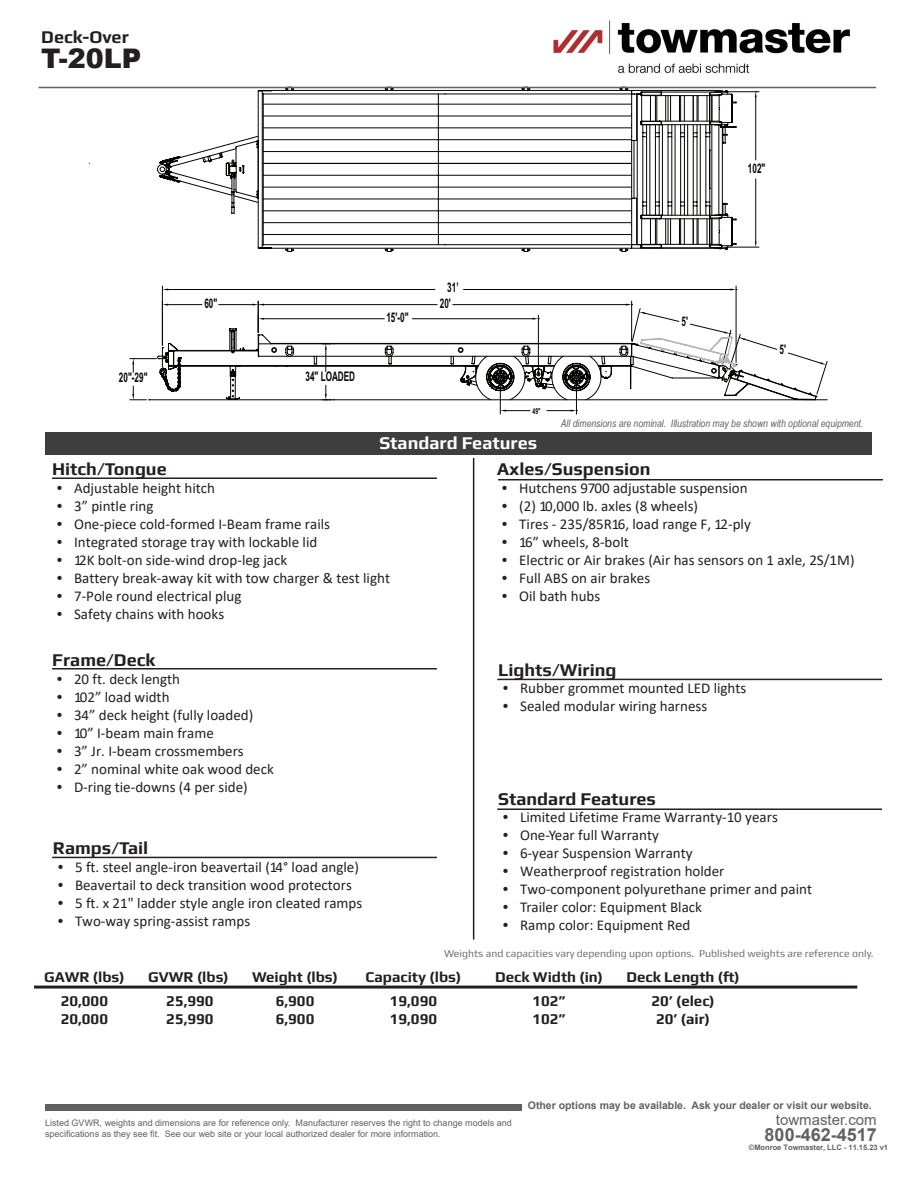
<style>
.page{position:relative;width:918px;height:1188px;background:#fff}
.page>*{position:absolute;margin:0;border:0;box-sizing:border-box;transform-origin:0 0}
.t1{font:900 27px "Arial";color:#231f20}
.t2{font:700 18px "Play";color:#231f20}
.t3{font:700 18px "Play";color:#fff}
.t4{font:700 18px "Arial";color:#616164}
.t5{font:15px "Calibri";color:#231f20}
.t6{font:700 15px/18px "Play";color:#231f20}
.t7{font:15px "Arial";color:#616164}
.t8{font:700 13.2px "Arial Narrow";color:#040503;scale:.75 1}
.t9{font:10.5px "Play";color:#717275}
.t10{font:italic 10.5px "Arial Narrow";color:#616164}
.t11{font:700 10.5px "Arial";color:#616164}
.t12{font:9px/10.8px "Arial";color:#616164}
.t13{font:700 8.25px "Arial Narrow";color:#040503;scale:.75 1}
.t14{font:700 7.5px "Arial";color:#616164}
.s1{font-family:"Futura PT";font-weight:300}
</style>
<div class="page">
<svg style="left:257px;top:90px;width:503px;height:214px"></svg>
<svg style="left:188px;top:93px;width:529px;height:211px"></svg>
<svg style="left:89px;top:155px;width:488px;height:260px"></svg>
<svg style="left:500px;top:410px;width:6px;height:2px"></svg>
<hr style="left:631px;top:301px;width:1px;height:40px;background:#040503">
<hr style="left:258px;top:301px;width:1px;height:32px;background:#040503">
<hr style="left:162px;top:286px;width:1px;height:59px;background:#040503">
<hr style="left:736px;top:286px;width:1px;height:76px;background:#040503">
<hr style="left:168px;top:289px;width:267px;height:1px;background:#040503">
<hr style="left:464px;top:289px;width:266px;height:1px;background:#040503">
<svg style="left:571px;top:410px;width:6px;height:2px"></svg>
<svg style="left:130px;top:304px;width:698px;height:97px"></svg>
<hr style="left:726px;top:247px;width:33px;height:1px;background:#040503">
<hr style="left:724px;top:91px;width:35px;height:1px;background:#040503">
<hr style="left:755px;top:179px;width:1px;height:63px;background:#040503">
<hr style="left:755px;top:97px;width:1px;height:63px;background:#040503">
<svg style="left:755px;top:91px;width:2px;height:6px"></svg>
<div style="left:45px;top:1104px;width:476px;height:7px;background:#616164"></div>
<div style="left:45px;top:432px;width:826px;height:23px;background:#3e3e3f"></div>
<hr style="left:34px;top:986px;width:823px;height:3px;background:#231f20">
<hr style="left:473px;top:458px;width:1px;height:482px;background:#231f20">
<hr style="left:52px;top:477px;width:385px;height:2px;background:#231f20">
<hr style="left:52px;top:668px;width:385px;height:1px;background:#231f20">
<hr style="left:52px;top:857px;width:385px;height:1px;background:#231f20">
<hr style="left:498px;top:479px;width:385px;height:1px;background:#231f20">
<hr style="left:497px;top:679px;width:385px;height:1px;background:#231f20">
<hr style="left:497px;top:808px;width:385px;height:2px;background:#231f20">
<hr style="left:39px;top:87px;width:837px;height:1px;background:#616164">
<img style="left:553px;top:20px;width:298px;height:54px">
<p class="t2" style="left:41px;top:27px;width:89px">Deck-Over</p>
<h1 class="t1" style="left:41px;top:39px;width:102px">T-20LP</h1>
<p class="t8" style="left:748px;top:158px;width:25px">102"</p>
<p class="t8" style="left:447px;top:278px;width:17px">31’</p>
<p class="t8" style="left:204px;top:293px;width:19px">60"</p>
<p class="t8" style="left:440px;top:293px;width:16px">20'</p>
<p class="t8" style="left:119px;top:367px;width:40px">20"-29"</p>
<p class="t8" style="left:305px;top:367px;width:68px">34" LOADED</p>
<p class="t8" style="left:386px;top:307px;width:31px">15'-0"</p>
<p class="t13" style="left:533px;top:404px;width:12px">49"</p>
<p class="t3" style="left:379px;top:432px;width:159px">Standard Features</p>
<p class="t8" style="left:682px;top:311px;width:10px">5'</p>
<p class="t8" style="left:780px;top:339px;width:10px">5'</p>
<p class="t10" style="left:561px;top:416px;width:304px">All dimensions are nominal. Illustration may be shown with optional equipment.</p>
<p class="t2" style="left:52px;top:458px;width:116px">Hitch/Tongue</p>
<p class="t5" style="left:52px;top:477px;width:164px"><span class="s1">•</span> Adjustable height hitch</p>
<p class="t5" style="left:52px;top:495px;width:103px"><span class="s1">•</span> 3” pintle ring</p>
<p class="t5" style="left:52px;top:513px;width:279px"><span class="s1">•</span> One-piece cold-formed I-Beam frame rails</p>
<p class="t5" style="left:52px;top:531px;width:267px"><span class="s1">•</span> Integrated storage tray with lockable lid</p>
<p class="t5" style="left:52px;top:549px;width:237px"><span class="s1">•</span> 12K bolt-on side-wind drop-leg jack</p>
<p class="t5" style="left:52px;top:567px;width:339px"><span class="s1">•</span> Battery break-away kit with tow charger &amp; test light</p>
<p class="t5" style="left:52px;top:585px;width:191px"><span class="s1">•</span> 7-Pole round electrical plug</p>
<p class="t5" style="left:52px;top:603px;width:174px"><span class="s1">•</span> Safety chains with hooks</p>
<p class="t2" style="left:52px;top:649px;width:105px">Frame/Deck</p>
<p class="t5" style="left:52px;top:668px;width:130px"><span class="s1">•</span> 20 ft. deck length</p>
<p class="t5" style="left:52px;top:686px;width:119px"><span class="s1">•</span> 102” load width</p>
<p class="t5" style="left:52px;top:704px;width:203px"><span class="s1">•</span> 34” deck height (fully loaded)</p>
<p class="t5" style="left:52px;top:722px;width:163px"><span class="s1">•</span> 10” I-beam main frame</p>
<p class="t5" style="left:52px;top:740px;width:193px"><span class="s1">•</span> 3” Jr. I-beam crossmembers</p>
<p class="t5" style="left:52px;top:758px;width:223px"><span class="s1">•</span> 2” nominal white oak wood deck</p>
<p class="t5" style="left:52px;top:776px;width:197px"><span class="s1">•</span> D-ring tie-downs (4 per side)</p>
<p class="t2" style="left:53px;top:838px;width:97px">Ramps/Tail</p>
<p class="t5" style="left:53px;top:857px;width:307px"><span class="s1">•</span> 5 ft. steel angle-iron beavertail (14° load angle)</p>
<p class="t5" style="left:53px;top:875px;width:300px"><span class="s1">•</span> Beavertail to deck transition wood protectors</p>
<p class="t5" style="left:53px;top:893px;width:311px"><span class="s1">•</span> 5 ft. x 21" ladder style angle iron cleated ramps</p>
<p class="t5" style="left:53px;top:911px;width:199px"><span class="s1">•</span> Two-way spring-assist ramps</p>
<p class="t2" style="left:497px;top:458px;width:155px">Axles/Suspension</p>
<p class="t5" style="left:497px;top:477px;width:252px"><span class="s1">•</span> Hutchens 9700 adjustable suspension</p>
<p class="t5" style="left:497px;top:495px;width:202px"><span class="s1">•</span> (2) 10,000 lb. axles (8 wheels)</p>
<p class="t5" style="left:497px;top:513px;width:255px"><span class="s1">•</span> Tires - 235/85R16, load range F, 12-ply</p>
<p class="t5" style="left:497px;top:531px;width:133px"><span class="s1">•</span> 16” wheels, 8-bolt</p>
<p class="t5" style="left:497px;top:549px;width:359px"><span class="s1">•</span> Electric or Air brakes (Air has sensors on 1 axle, 2S/1M)</p>
<p class="t5" style="left:497px;top:567px;width:154px"><span class="s1">•</span> Full ABS on air brakes</p>
<p class="t5" style="left:497px;top:585px;width:105px"><span class="s1">•</span> Oil bath hubs</p>
<p class="t2" style="left:498px;top:659px;width:120px">Lights/Wiring</p>
<p class="t5" style="left:498px;top:678px;width:250px"><span class="s1">•</span> Rubber grommet mounted LED lights</p>
<p class="t5" style="left:498px;top:696px;width:211px"><span class="s1">•</span> Sealed modular wiring harness</p>
<p class="t2" style="left:498px;top:788px;width:159px">Standard Features</p>
<p class="t5" style="left:498px;top:807px;width:281px"><span class="s1">•</span> Limited Lifetime Frame Warranty-10 years</p>
<p class="t5" style="left:498px;top:825px;width:162px"><span class="s1">•</span> One-Year full Warranty</p>
<p class="t5" style="left:498px;top:843px;width:196px"><span class="s1">•</span> 6-year Suspension Warranty</p>
<p class="t5" style="left:498px;top:861px;width:228px"><span class="s1">•</span> Weatherproof registration holder</p>
<p class="t5" style="left:498px;top:879px;width:315px"><span class="s1">•</span> Two-component polyurethane primer and paint</p>
<p class="t5" style="left:498px;top:897px;width:205px"><span class="s1">•</span> Trailer color: Equipment Black</p>
<p class="t5" style="left:498px;top:915px;width:194px"><span class="s1">•</span> Ramp color: Equipment Red</p>
<p class="t9" style="left:444px;top:947px;width:431px">Weights and capacities vary depending upon options. Published weights are reference only.</p>
<p class="t6" style="left:44px;top:967px;width:82px">GAWR (lbs)</p>
<p class="t6" style="left:148px;top:967px;width:82px">GVWR (lbs)</p>
<p class="t6" style="left:252px;top:967px;width:87px">Weight (lbs)</p>
<p class="t6" style="left:366px;top:967px;width:97px">Capacity (lbs)</p>
<p class="t6" style="left:495px;top:967px;width:110px">Deck Width (in)</p>
<p class="t6" style="left:626px;top:967px;width:115px">Deck Length (ft)</p>
<p class="t6" style="left:61px;top:992px;width:49px">20,000<br>20,000</p>
<p class="t6" style="left:166px;top:992px;width:49px">25,990<br>25,990</p>
<p class="t6" style="left:276px;top:992px;width:40px">6,900<br>6,900</p>
<p class="t6" style="left:390px;top:992px;width:49px">19,090<br>19,090</p>
<p class="t6" style="left:533px;top:992px;width:35px">102”<br>102”</p>
<p class="t6" style="left:651px;top:992px;width:65px;text-align:center">20’ (elec)<br>20’ (air)</p>
<p class="t12" style="left:45px;top:1118px;width:468px">Listed GVWR, weights and dimensions are for reference only. Manufacturer reserves the right to change models and specifications as they see fit. See our web site or your local authorized dealer for more information.</p>
<p class="t11" style="left:528px;top:1098px;width:345px">Other options may be available. Ask your dealer or visit our website.</p>
<p class="t7" style="left:776px;top:1109px;width:102px">towmaster.com</p>
<p class="t4" style="left:765px;top:1122px;width:114px">800-462-4517</p>
<p class="t14" style="left:749px;top:1142px;width:141px">©Monroe Towmaster, LLC - 11.15.23 v1</p>
</div>
